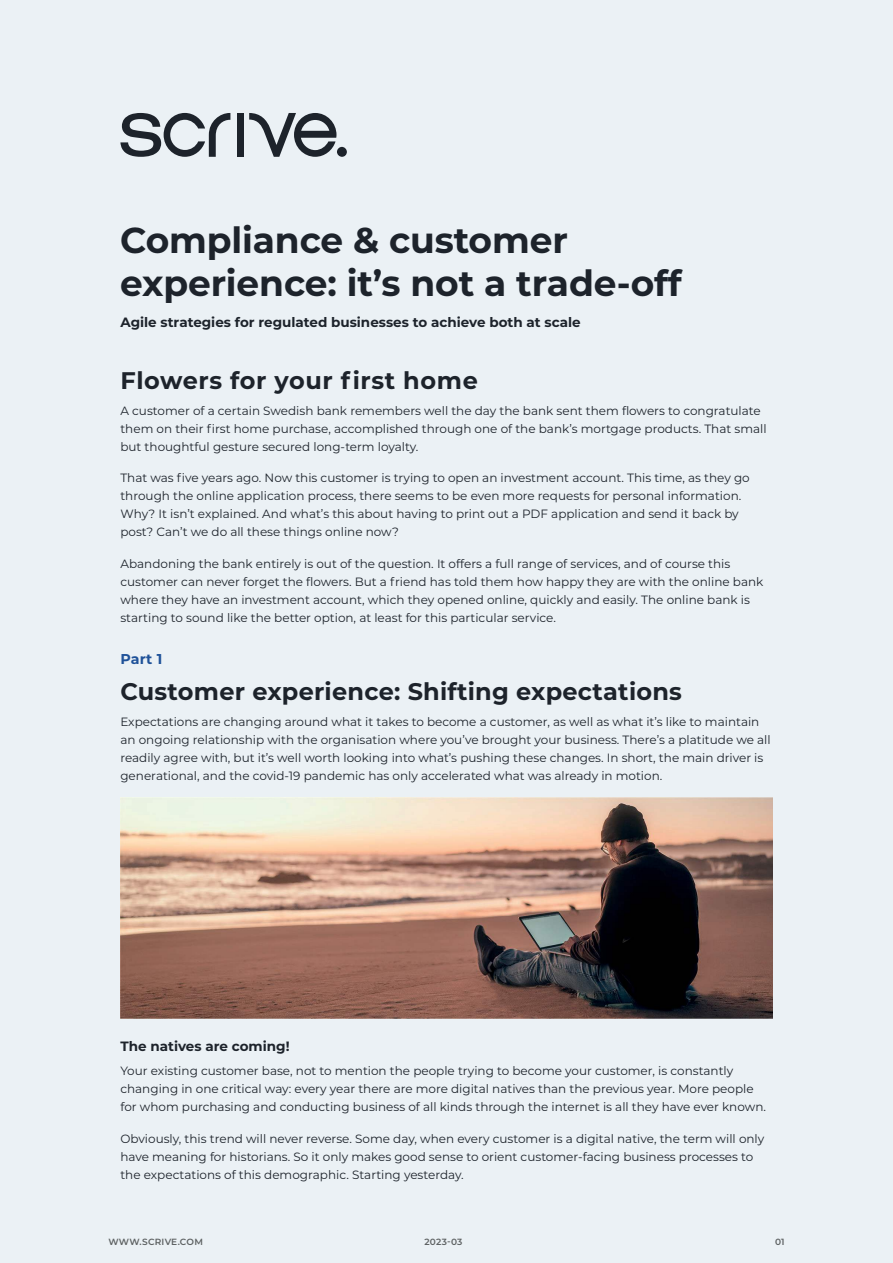
<style>
.page{position:relative;width:893px;height:1263px;background:#ebf1f5}
.page>*{position:absolute;margin:0;border:0;box-sizing:border-box;transform-origin:0 0}
.t1{font:700 36px/43.2px "Montserrat";letter-spacing:-.005em;color:#1d232b}
.t2{font:700 24px "Montserrat";letter-spacing:.01em;color:#1d232b}
.t3{font:700 14.25px "Montserrat";color:#1f5299}
.t4{font:700 13.5px "Montserrat";color:#1d232b}
.t5{font:12px/18px "Montserrat";color:#1d232b}
.t6{font:600 9px "Montserrat";letter-spacing:.025em;color:#5d6162}
</style>
<div class="page">
<svg style="left:120px;top:113px;width:110px;height:44px"></svg>
<div style="left:237px;top:113px;width:6px;height:44px;background:#1d232b"></div>
<div style="left:337px;top:147px;width:10px;height:10px;background:#1d232b;border-radius:50%"></div>
<svg style="left:249px;top:113px;width:87px;height:44px"></svg>
<img style="left:120px;top:798px;width:653px;height:221px">
<h1 class="t1" style="left:120px;top:221px;width:563px">Compliance &amp; customer experience: it’s not a trade-off</h1>
<p class="t4" style="left:120px;top:317px;width:462px">Agile strategies for regulated businesses to achieve both at scale</p>
<h2 class="t2" style="left:120px;top:370px;width:359px">Flowers for your first home</h2>
<p class="t5" style="left:120px;top:402px;width:648px">A customer of a certain Swedish bank remembers well the day the bank sent them flowers to congratulate them on their first home purchase, accomplished through one of the bank’s mortgage products. That small but thoughtful gesture secured long-term loyalty.</p>
<p class="t5" style="left:120px;top:470px;width:631px">That was five years ago. Now this customer is trying to open an investment account. This time, as they go through the online application process, there seems to be even more requests for personal information.<br>Why? It isn’t explained. And what’s this about having to print out a PDF application and send it back by post? Can’t we do all these things online now?</p>
<p class="t5" style="left:120px;top:555px;width:644px">Abandoning the bank entirely is out of the question. It offers a full range of services, and of course this customer can never forget the flowers. But a friend has told them how happy they are with the online bank where they have an investment account, which they opened online, quickly and easily. The online bank is starting to sound like the better option, at least for this particular service.</p>
<p class="t3" style="left:120px;top:653px;width:43px">Part 1</p>
<h2 class="t2" style="left:120px;top:681px;width:563px">Customer experience: Shifting expectations</h2>
<p class="t5" style="left:120px;top:713px;width:652px">Expectations are changing around what it takes to become a customer, as well as what it’s like to maintain an ongoing relationship with the organisation where you’ve brought your business. There’s a platitude we all readily agree with, but it’s well worth looking into what’s pushing these changes. In short, the main driver is generational, and the covid-19 pandemic has only accelerated what was already in motion.</p>
<p class="t4" style="left:120px;top:1041px;width:171px">The natives are coming!</p>
<p class="t5" style="left:120px;top:1063px;width:647px">Your existing customer base, not to mention the people trying to become your customer, is constantly changing in one critical way: every year there are more digital natives than the previous year. More people for whom purchasing and conducting business of all kinds through the internet is all they have ever known.</p>
<p class="t5" style="left:120px;top:1131px;width:645px">Obviously, this trend will never reverse. Some day, when every customer is a digital native, the term will only have meaning for historians. So it only makes good sense to orient customer-facing business processes to the expectations of this demographic. Starting yesterday.</p>
<p class="t6" style="left:108px;top:1238px;width:96px">WWW.SCRIVE.COM</p>
<p class="t6" style="left:425px;top:1238px;width:39px">2023-03</p>
<p class="t6" style="left:775px;top:1238px;width:11px">01</p>
</div>
